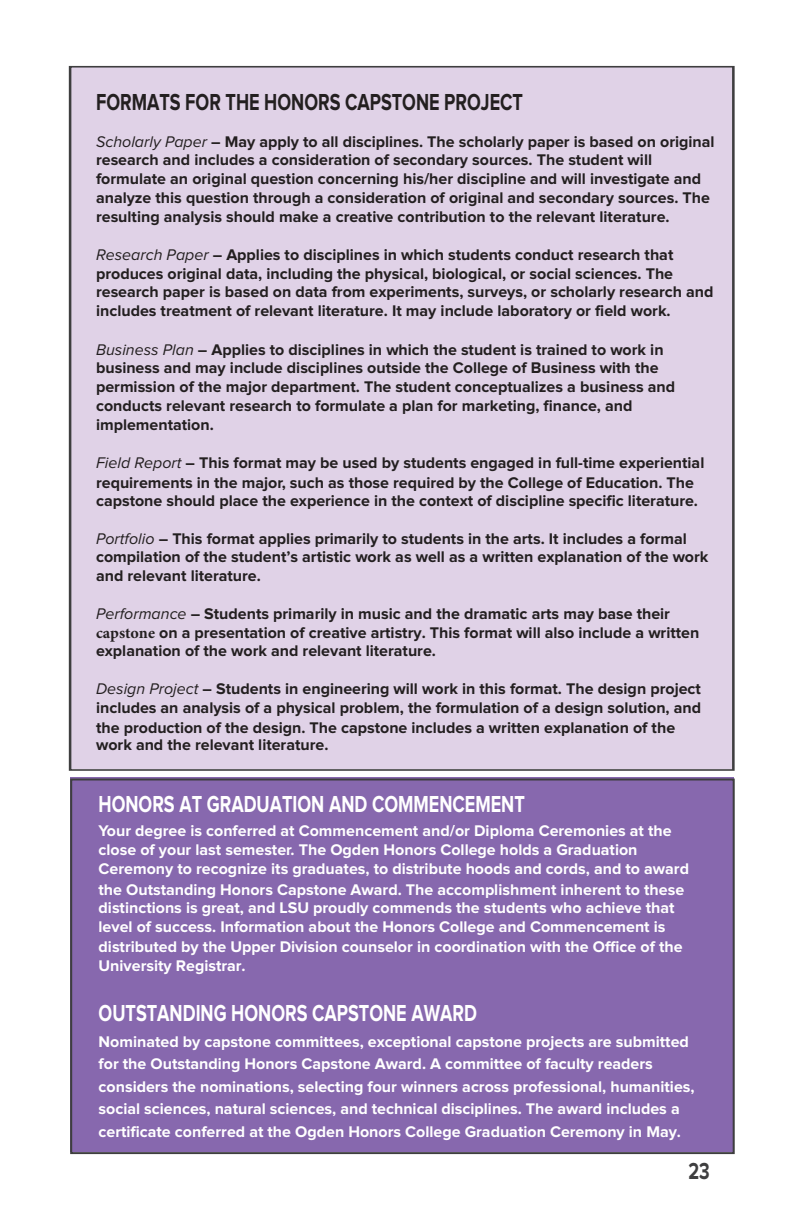
<style>
.page{position:relative;width:792px;height:1224px;background:#fff}
.page>*{position:absolute;margin:0;border:0;box-sizing:border-box;transform-origin:0 0}
.t1{font:700 24px "Proxima Nova";color:#fff;scale:.75 1}
.t2{font:700 24px "Proxima Nova";color:#231f20;scale:.75 1}
.t3{font:700 24px "Proxima Nova";color:#3e3e3f;scale:.75 1}
.t4{font:700 16px/18.8px "Proxima Nova";color:#231f20}
.t5{font:700 16px/22.4px "Proxima Nova";color:#fff}
.s1{font-weight:400;font-style:italic}
.s2{font-family:"Minion Pro"}
</style>
<div class="page">
<div style="left:70px;top:777px;width:664px;height:375px;background:#8768ae"></div>
<div style="left:70px;top:67px;width:663px;height:702px;background:#e0d2e7"></div>
<div style="left:70px;top:779px;width:665px;height:375px;border:2px solid #3e3e3f"></div>
<h2 class="t2" style="left:96px;top:88px;width:571px">FORMATS FOR THE HONORS CAPSTONE PROJECT</h2>
<p class="t4" style="left:96px;top:132px;width:620px"><span class="s1">Scholarly Paper</span> – May apply to all disciplines. The scholarly paper is based on original research and includes a consideration of secondary sources. The student will formulate an original question concerning his/her discipline and will investigate and analyze this question through a consideration of original and secondary sources. The resulting analysis should make a creative contribution to the relevant literature.</p>
<p class="t4" style="left:96px;top:246px;width:619px"><span class="s1">Research Paper</span> – Applies to disciplines in which students conduct research that produces original data, including the physical, biological, or social sciences. The research paper is based on data from experiments, surveys, or scholarly research and includes treatment of relevant literature. It may include laboratory or field work.</p>
<p class="t4" style="left:96px;top:340px;width:581px"><span class="s1">Business Plan</span> – Applies to disciplines in which the student is trained to work in business and may include disciplines outside the College of Business with the permission of the major department. The student conceptualizes a business and conducts relevant research to formulate a plan for marketing, finance, and implementation.</p>
<p class="t4" style="left:96px;top:454px;width:610px"><span class="s1">Field Report</span> – This format may be used by students engaged in full-time experiential requirements in the major, such as those required by the College of Education. The capstone should place the experience in the context of discipline specific literature.</p>
<p class="t4" style="left:96px;top:530px;width:614px"><span class="s1">Portfolio</span> – This format applies primarily to students in the arts. It includes a formal compilation of the student’s artistic work as well as a written explanation of the work and relevant literature.</p>
<p class="t4" style="left:96px;top:605px;width:605px"><span class="s1">Performance</span> – Students primarily in music and the dramatic arts may base their <span class="s2">capstone</span> on a presentation of creative artistry. This format will also include a written explanation of the work and relevant literature.</p>
<p class="t4" style="left:96px;top:680px;width:607px"><span class="s1">Design Project</span> – Students in engineering will work in this format. The design project includes an analysis of a physical problem, the formulation of a design solution, and</p>
<p class="t4" style="left:96px;top:719px;width:581px;line-height:17.6px">the production of the design. The capstone includes a written explanation of the work and the relevant literature.</p>
<p class="t1" style="left:99px;top:791px;width:570px">HONORS AT GRADUATION AND COMMENCEMENT</p>
<p class="t5" style="left:99px;top:821px;width:592px;line-height:19.8px">Your degree is conferred at Commencement and/or Diploma Ceremonies at the close of your last semester. The Ogden Honors College holds a Graduation Ceremony to recognize its graduates, to distribute hoods and cords, and to award the Outstanding Honors Capstone Award. The accomplishment inherent to these</p>
<p class="t5" style="left:99px;top:898px;width:586px;line-height:19.4px">distinctions is great, and LSU proudly commends the students who achieve that level of success. Information about the Honors College and Commencement is distributed by the Upper Division counselor in coordination with the Office of the University Registrar.</p>
<p class="t1" style="left:99px;top:999px;width:506px">OUTSTANDING HONORS CAPSTONE AWARD</p>
<p class="t5" style="left:99px;top:1031px;width:598px">Nominated by capstone committees, exceptional capstone projects are submitted for the Outstanding Honors Capstone Award. A committee of faculty readers considers the nominations, selecting four winners across professional, humanities, social sciences, natural sciences, and technical disciplines. The award includes a certificate conferred at the Ogden Honors College Graduation Ceremony in May.</p>
<h1 class="t3" style="left:688px;top:1157px;width:30px">23</h1>
</div>
